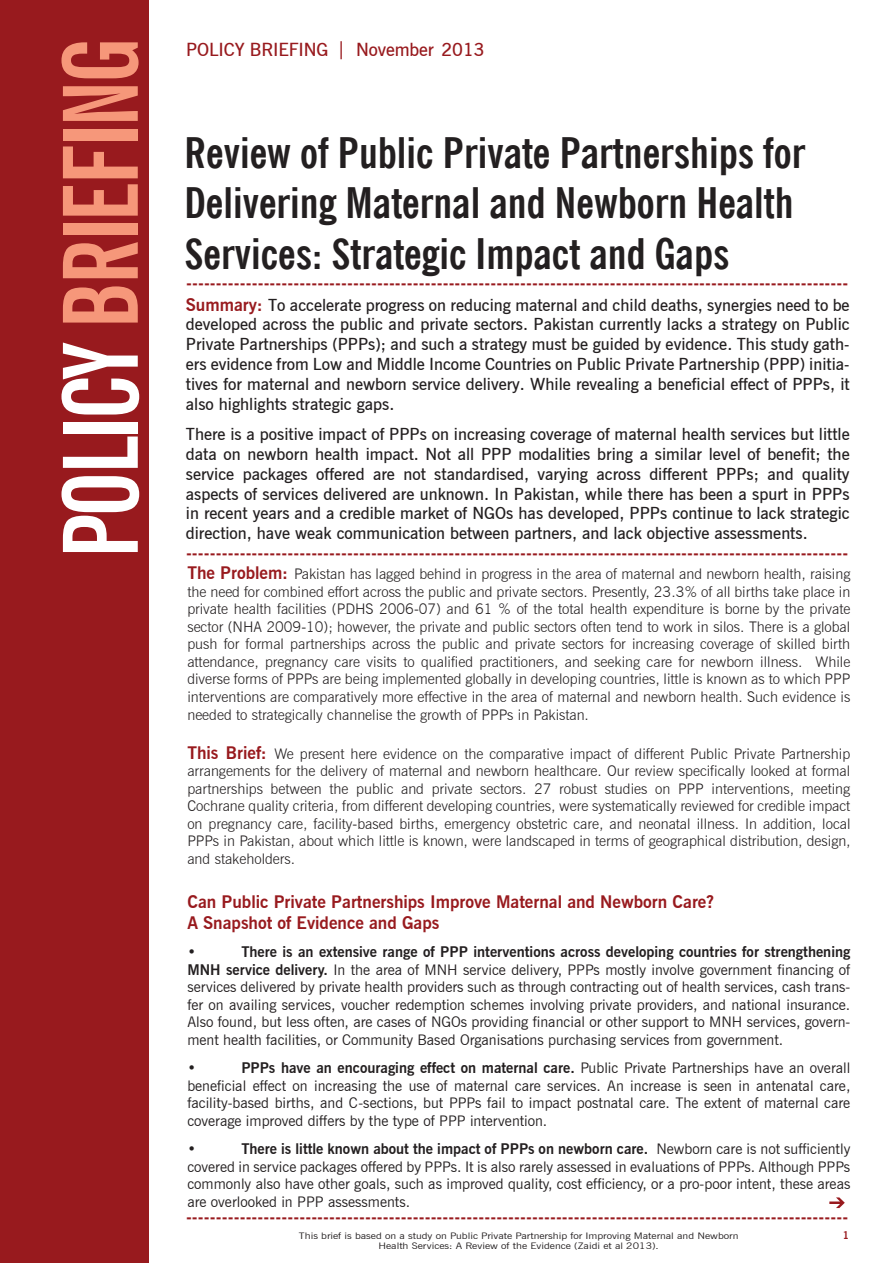
<style>
.page{position:relative;width:893px;height:1263px;background:#fff}
.page>*{position:absolute;margin:0;border:0;box-sizing:border-box;transform-origin:0 0}
.t1{font:700 extra-condensed 103.5px "News Gothic BT";letter-spacing:-.035em;color:#f6977a}
.t2{font:700 condensed 42px/50.4px "News Gothic BT";color:#231f20}
.t3{font:700 18px "News Gothic BT";color:#981a1e}
.t4{font:600 18px "News Gothic BT";letter-spacing:-.005em;color:#981a1e}
.t5{font:700 17.25px/20.7px "News Gothic BT";color:#981a1e}
.t6{font:600 16.5px/19.8px "News Gothic BT";color:#231f20;text-align:justify}
.t7{font:300 14.7px/17.5px "News Gothic BT";color:#231f20;text-align:justify}
.t8{font:14.7px/17.5px "News Gothic BT";color:#231f20;text-align:justify}
.t9{font:700 14.7px "News Gothic BT";color:#231f20}
.t10{font:700 10.5px "News Gothic BT";color:#981a1e}
.t11{font:9px "News Gothic BT";color:#231f20;scale:1.19 1}
.s1{color:#fff}
.s2{font-weight:700;font-size:17.25px;color:#981a1e}
.s3{font-weight:700}
</style>
<div class="page">
<div style="left:0;top:0;width:148px;height:1263px;background:#981a1e"></div>
<svg style="left:829px;top:1197px;width:16px;height:11px"></svg>
<p class="t1" style="left:38px;top:558px;width:523px;rotate:-90deg"><span class="s1">POLICY</span> BRIEFING</p>
<p class="t4" style="left:186px;top:39px;width:300px">POLICY BRIEFING | November 2013</p>
<p class="t7" style="left:187px;top:565px;width:665px"><span class="s2">The Problem:</span> Pakistan has lagged behind in progress in the area of maternal and newborn health, raising the need for combined effort across the public and private sectors. Presently, 23.3% of all births take place in private health facilities (PDHS 2006-07) and 61 % of the total health expenditure is borne by the private sector (NHA 2009-10); however, the private and public sectors often tend to work in silos. There is a global push for formal partnerships across the public and private sectors for increasing coverage of skilled birth attendance, pregnancy care visits to qualified practitioners, and seeking care for newborn illness. While diverse forms of PPPs are being implemented globally in developing countries, little is known as to which PPP interventions are comparatively more effective in the area of maternal and newborn health. Such evidence is needed to strategically channelise the growth of PPPs in Pakistan.</p>
<p class="t2" style="left:184px;top:127px;width:622px">Review of Public Private Partnerships for<br>Delivering Maternal and Newborn Health<br>Services: Strategic Impact and Gaps</p>
<p class="t6" style="left:186px;top:295px;width:665px"><span class="s2">Summary:</span> To accelerate progress on reducing maternal and child deaths, synergies need to be developed across the public and private sectors. Pakistan currently lacks a strategy on Public Private Partnerships (PPPs); and such a strategy must be guided by evidence. This study gath&shy;ers evidence from Low and Middle Income Countries on Public Private Partnership (PPP) initia&shy;tives for maternal and newborn service delivery. While revealing a beneficial effect of PPPs, it also highlights strategic gaps.</p>
<p class="t6" style="left:186px;top:424px;width:665px">There is a positive impact of PPPs on increasing coverage of maternal health services but little data on newborn health impact. Not all PPP modalities bring a similar level of benefit; the service packages offered are not standardised, varying across different PPPs; and quality aspects of services delivered are unknown. In Pakistan, while there has been a spurt in PPPs in recent years and a credible market of NGOs has developed, PPPs continue to lack strategic direction, have weak communication between partners, and lack objective assessments.</p>
<p class="t3" style="left:186px;top:542px;width:664px">---------------------------------------------------------------------------------------------------------------</p>
<p class="t3" style="left:186px;top:272px;width:664px">---------------------------------------------------------------------------------------------------------------</p>
<p class="t7" style="left:187px;top:744px;width:665px"><span class="s2">This Brief:</span> We present here evidence on the comparative impact of different Public Private Partnership arrangements for the delivery of maternal and newborn healthcare. Our review specifically looked at formal partnerships between the public and private sectors. 27 robust studies on PPP interventions, meeting Cochrane quality criteria, from different developing countries, were systematically reviewed for credible impact on pregnancy care, facility-based births, emergency obstetric care, and neonatal illness. In addition, local PPPs in Pakistan, about which little is known, were landscaped in terms of geographical distribution, design, and stakeholders.</p>
<p class="t5" style="left:187px;top:891px;width:528px">Can Public Private Partnerships Improve Maternal and Newborn Care?<br>A Snapshot of Evidence and Gaps</p>
<p class="t9" style="left:187px;top:943px;width:10px">•</p>
<p class="t8" style="left:187px;top:943px;width:665px;text-indent:54px"><span class="s3">There is an extensive range of PPP interventions across developing countries for strengthening MNH service delivery.</span> In the area of MNH service delivery, PPPs mostly involve government financing of services delivered by private health providers such as through contracting out of health services, cash trans&shy;fer on availing services, voucher redemption schemes involving private providers, and national insurance.<br>Also found, but less often, are cases of NGOs providing financial or other support to MNH services, govern&shy;ment health facilities, or Community Based Organisations purchasing services from government.</p>
<p class="t9" style="left:187px;top:1059px;width:10px">•</p>
<p class="t8" style="left:187px;top:1059px;width:664px;text-indent:54px"><span class="s3">PPPs have an encouraging effect on maternal care.</span> Public Private Partnerships have an overall beneficial effect on increasing the use of maternal care services. An increase is seen in antenatal care, facility-based births, and C-sections, but PPPs fail to impact postnatal care. The extent of maternal care coverage improved differs by the type of PPP intervention.</p>
<p class="t9" style="left:187px;top:1140px;width:10px">•</p>
<p class="t8" style="left:187px;top:1140px;width:664px;text-indent:54px"><span class="s3">There is little known about the impact of PPPs on newborn care.</span> Newborn care is not sufficiently covered in service packages offered by PPPs. It is also rarely assessed in evaluations of PPPs. Although PPPs commonly also have other goals, such as improved quality, cost efficiency, or a pro-poor intent, these areas are overlooked in PPP assessments.</p>
<p class="t3" style="left:186px;top:1206px;width:664px">---------------------------------------------------------------------------------------------------------------</p>
<p class="t11" style="left:299px;top:1230px;width:371px">This brief is based on a study on Public Private Partnership for Improving Maternal and Newborn</p>
<p class="t10" style="left:843px;top:1228px;width:8px">1</p>
<p class="t11" style="left:378px;top:1241px;width:237px">Health Services: A Review of the Evidence (Zaidi et al 2013).</p>
</div>
